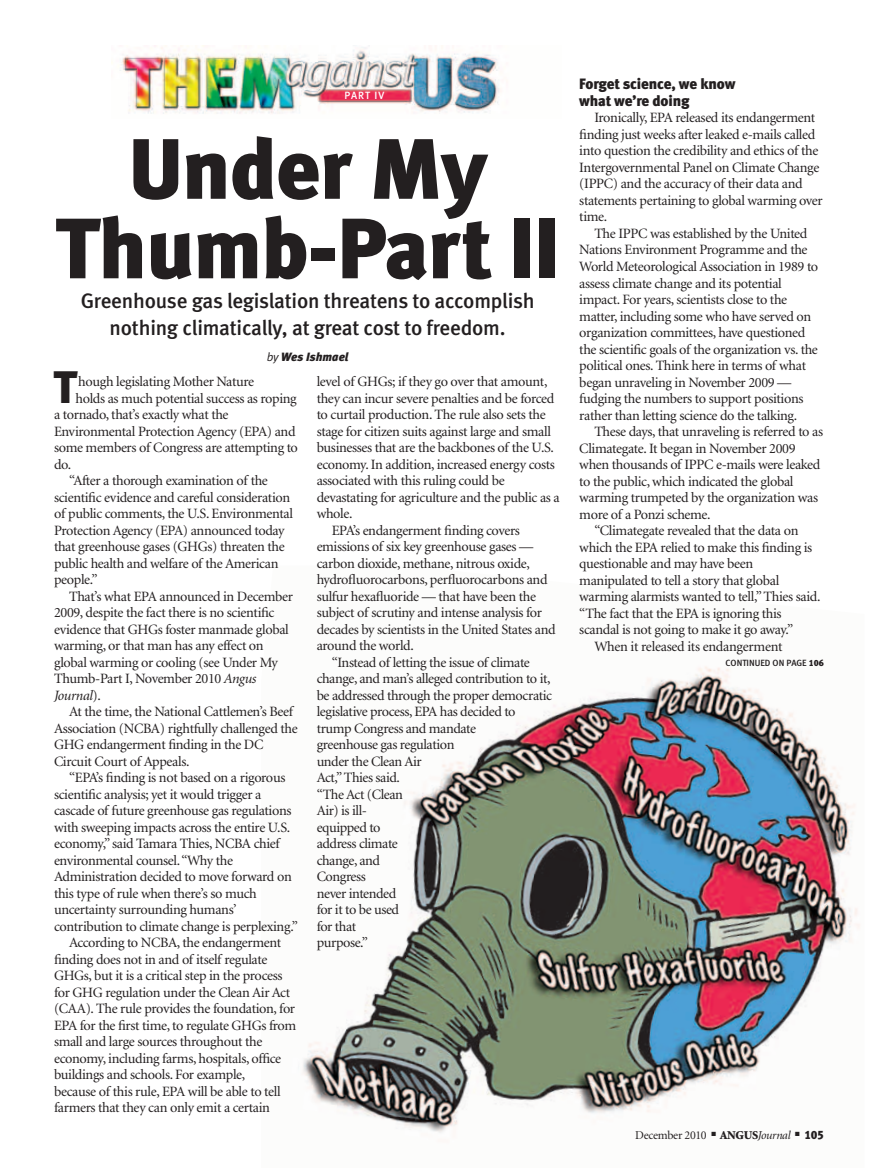
<style>
.page{position:relative;width:878px;height:1168px;background:#fff}
.page>*{position:absolute;margin:0;border:0;box-sizing:border-box;transform-origin:0 0}
.headline{font:85.5px/79.5px "Meta Black LF";letter-spacing:-.01em;color:#231f20;text-align:center}
.Drop_Cap{font:45.45px "Meta Black LF";color:#231f20}
.deck{font:21px "Meta Medium LF";letter-spacing:-.01em;color:#231f20}
.subhead{font:15px/16.5px "Meta Black LF";letter-spacing:-.01em;color:#231f20}
.body_text{font:14.25px/16.5px "Minion";letter-spacing:-.025em;color:#231f20}
.Drop_Cap-2{font:14.25px "Minion";letter-spacing:-.025em;color:#231f20}
.t1{font:12px "Minion";letter-spacing:-.025em;color:#231f20}
.byline{font:italic 12px "Meta Black LF";color:#231f20}
.column_intro{font:10.5px "Meta Medium LF";letter-spacing:.09em;color:#fff}
.t2{font:9px "Meta Medium LF";color:#231f20}
.s1{font-family:"Meta Normal LF"}
.s2{font-style:italic}
.s3{font-family:"Meta Black LF"}
.s4{font-weight:900}
</style>
<div class="page">
<img style="left:302px;top:666px;width:558px;height:467px">
<img style="left:111px;top:45px;width:389px;height:69px">
<p class="column_intro" style="left:344px;top:89px;width:41px">PART IV</p>
<p class="headline" style="left:55px;top:128px;width:506px">Under My<br>Thumb-Part II</p>
<p class="deck" style="left:81px;top:289px;width:455px">Greenhouse gas legislation threatens to accomplish</p>
<p class="deck" style="left:110px;top:316px;width:397px">nothing climatically, at great cost to freedom.</p>
<p class="byline" style="left:267px;top:349px;width:83px"><span class="s1">by</span> Wes Ishmael</p>
<p class="Drop_Cap" style="left:54px;top:359px;width:25px">T</p>
<p class="Drop_Cap-2" style="left:78px;top:375px;width:177px">hough legislating Mother Nature</p>
<p class="Drop_Cap-2" style="left:75px;top:391px;width:223px">holds as much potential success as roping</p>
<p class="Drop_Cap-2" style="left:54px;top:408px;width:176px">a tornado, that’s exactly what the</p>
<p class="Drop_Cap-2" style="left:54px;top:424px;width:243px">Environmental Protection Agency (EPA) and</p>
<p class="Drop_Cap-2" style="left:54px;top:441px;width:245px">some members of Congress are attempting to</p>
<p class="Drop_Cap-2" style="left:54px;top:457px;width:19px">do.</p>
<p class="body_text" style="left:54px;top:473px;width:240px;text-indent:15px">“After a thorough examination of the scientific evidence and careful consideration of public comments, the U.S. Environmental Protection Agency (EPA) announced today that greenhouse gases (GHGs) threaten the public health and welfare of the American people.”</p>
<p class="body_text" style="left:54px;top:588px;width:240px;text-indent:15px">That’s what EPA announced in December 2009, despite the fact there is no scientific evidence that GHGs foster manmade global warming, or that man has any effect on global warming or cooling (see Under My Thumb-Part I, November 2010 <span class="s2">Angus Journal</span>).</p>
<p class="body_text" style="left:54px;top:704px;width:245px;text-indent:15px">At the time, the National Cattlemen’s Beef Association (NCBA) rightfully challenged the GHG endangerment finding in the DC Circuit Court of Appeals.</p>
<p class="body_text" style="left:54px;top:770px;width:245px;text-indent:15px">“EPA’s finding is not based on a rigorous scientific analysis; yet it would trigger a cascade of future greenhouse gas regulations with sweeping impacts across the entire U.S. economy,” said Tamara Thies, NCBA chief environmental counsel. “Why the Administration decided to move forward on this type of rule when there’s so much uncertainty surrounding humans’ contribution to climate change is perplexing.”</p>
<p class="body_text" style="left:54px;top:935px;width:244px;text-indent:15px">According to NCBA, the endangerment finding does not in and of itself regulate GHGs, but it is a critical step in the process for GHG regulation under the Clean Air Act (CAA). The rule provides the foundation, for EPA for the first time, to regulate GHGs from small and large sources throughout the economy, including farms, hospitals, office buildings and schools. For example,<br>because of this rule, EPA will be able to tell farmers that they can only emit a certain</p>
<p class="body_text" style="left:316px;top:374px;width:245px">level of GHGs; if they go over that amount, they can incur severe penalties and be forced to curtail production. The rule also sets the stage for citizen suits against large and small businesses that are the backbones of the U.S. economy. In addition, increased energy costs associated with this ruling could be devastating for agriculture and the public as a whole.</p>
<p class="body_text" style="left:316px;top:522px;width:240px;text-indent:15px">EPA’s endangerment finding covers emissions of six key greenhouse gases — carbon dioxide, methane, nitrous oxide, hydrofluorocarbons, perfluorocarbons and sulfur hexafluoride — that have been the subject of scrutiny and intense analysis for decades by scientists in the United States and around the world.</p>
<p class="body_text" style="left:316px;top:654px;width:237px;text-indent:15px">“Instead of letting the issue of climate change, and man’s alleged contribution to it, be addressed through the proper democratic legislative process, EPA has decided to trump Congress and mandate<br>greenhouse gas regulation<br>under the Clean Air<br>Act,” Thies said.<br>“The Act (Clean<br>Air) is ill-<br>equipped to<br>address climate<br>change, and<br>Congress<br>never intended<br>for it to be used<br>for that<br>purpose.”</p>
<p class="subhead" style="left:579px;top:76px;width:158px">Forget science, we know what we’re doing</p>
<p class="body_text" style="left:579px;top:110px;width:245px;text-indent:15px">Ironically, EPA released its endangerment finding just weeks after leaked e-mails called into question the credibility and ethics of the Intergovernmental Panel on Climate Change (IPPC) and the accuracy of their data and statements pertaining to global warming over time.</p>
<p class="body_text" style="left:579px;top:226px;width:240px;text-indent:15px">The IPPC was established by the United Nations Environment Programme and the World Meteorological Association in 1989 to assess climate change and its potential impact. For years, scientists close to the matter, including some who have served on organization committees, have questioned the scientific goals of the organization vs. the political ones. Think here in terms of what began unraveling in November 2009 — fudging the numbers to support positions rather than letting science do the talking.</p>
<p class="body_text" style="left:579px;top:424px;width:245px;text-indent:15px">These days, that unraveling is referred to as Climategate. It began in November 2009 when thousands of IPPC e-mails were leaked to the public, which indicated the global warming trumpeted by the organization was more of a Ponzi scheme.</p>
<p class="body_text" style="left:579px;top:523px;width:242px;text-indent:15px">“Climategate revealed that the data on which the EPA relied to make this finding is questionable and may have been manipulated to tell a story that global warming alarmists wanted to tell,” Thies said. “The fact that the EPA is ignoring this scandal is not going to make it go away.”</p>
<p class="body_text" style="left:594px;top:638px;width:190px">When it released its endangerment</p>
<p class="t2" style="left:725px;top:658px;width:100px">CONTINUED ON PAGE <span class="s3">106</span></p>
<p class="t1" style="left:635px;top:1129px;width:190px">December 2010 ■ <span class="s4">ANGUS</span><span class="s2">Journal</span> ■ <span class="s3">105</span></p>
</div>
